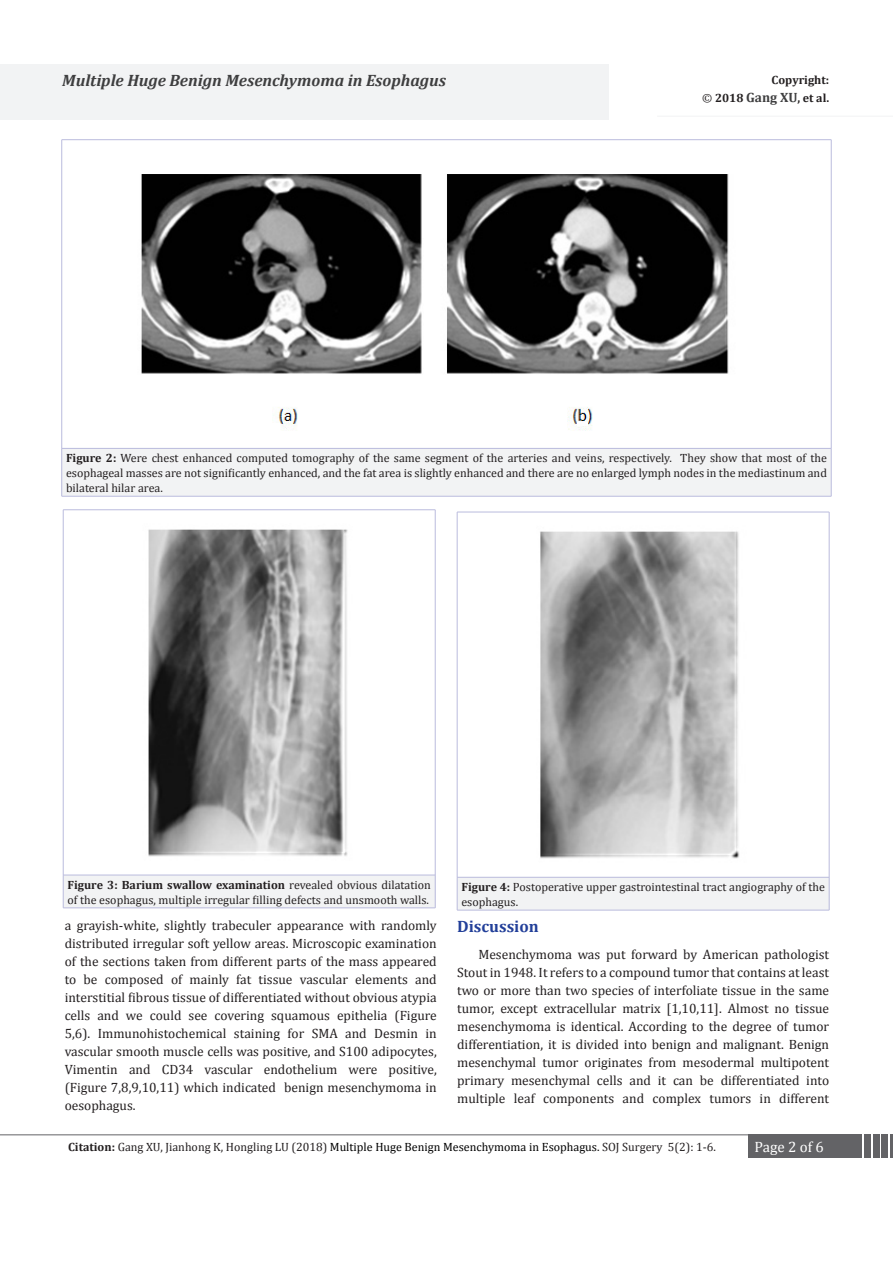
<style>
.page{position:relative;width:893px;height:1263px;background:#fff}
.page>*{position:absolute;margin:0;border:0;box-sizing:border-box;transform-origin:0 0}
.t1{font:italic 700 16.5px "Cambria";color:#3e3e3f}
.List_Paragraph{font:700 16.5px "Cambria";color:#223f99}
.t2{font:15px "Cambria";color:#fff}
.List_Paragraph-2{font:13.5px/18px "Cambria";color:#231f20;text-align:justify}
.t3{font:12px/15px "Cambria";color:#231f20}
.t4{font:700 12px/18px "Cambria";color:#231f20;text-align:right}
.s1{font-weight:400}
.s2{font-size:13.5px;color:#3e3e3f}
.s3{font-weight:700}
.s4{color:#000}
</style>
<div class="page">
<hr style="left:0;top:1134px;width:749px;height:1px;background:#636366">
<div style="left:748px;top:1134px;width:114px;height:24px;background:#636366"></div>
<div style="left:864px;top:1134px;width:7px;height:24px;background:#636366"></div>
<div style="left:873px;top:1134px;width:6px;height:24px;background:#636366"></div>
<div style="left:881px;top:1134px;width:7px;height:24px;background:#636366"></div>
<hr style="left:890px;top:1134px;width:3px;height:24px;background:#636366">
<div style="left:0;top:64px;width:609px;height:56px;background:#f2f3f4"></div>
<hr style="left:657px;top:116px;width:236px;height:1px;background:#f2f3f4">
<div style="left:62px;top:448px;width:769px;height:48px;background:#f2f3f4"></div>
<hr style="left:62px;top:139px;width:769px;height:1px;background:#babbdd">
<hr style="left:61px;top:140px;width:1px;height:308px;background:#babbdd">
<hr style="left:831px;top:140px;width:1px;height:308px;background:#babbdd">
<hr style="left:62px;top:448px;width:769px;height:1px;background:#babbdd">
<hr style="left:61px;top:448px;width:1px;height:48px;background:#babbdd">
<hr style="left:831px;top:448px;width:1px;height:48px;background:#babbdd">
<hr style="left:62px;top:496px;width:769px;height:1px;background:#babbdd">
<img style="left:141px;top:174px;width:588px;height:257px">
<div style="left:63px;top:875px;width:372px;height:33px;background:#f2f3f4"></div>
<hr style="left:63px;top:509px;width:372px;height:1px;background:#babbdd">
<hr style="left:63px;top:510px;width:1px;height:365px;background:#babbdd">
<hr style="left:435px;top:510px;width:1px;height:365px;background:#babbdd">
<hr style="left:63px;top:875px;width:372px;height:1px;background:#babbdd">
<hr style="left:63px;top:875px;width:1px;height:33px;background:#babbdd">
<hr style="left:435px;top:875px;width:1px;height:33px;background:#babbdd">
<hr style="left:63px;top:908px;width:372px;height:1px;background:#babbdd">
<img style="left:148px;top:529px;width:200px;height:328px">
<div style="left:457px;top:877px;width:372px;height:33px;background:#f2f3f4"></div>
<hr style="left:457px;top:512px;width:372px;height:1px;background:#babbdd">
<hr style="left:457px;top:512px;width:1px;height:365px;background:#babbdd">
<hr style="left:829px;top:512px;width:1px;height:365px;background:#babbdd">
<hr style="left:457px;top:877px;width:372px;height:1px;background:#babbdd">
<hr style="left:457px;top:877px;width:1px;height:33px;background:#babbdd">
<hr style="left:829px;top:877px;width:1px;height:33px;background:#babbdd">
<hr style="left:457px;top:910px;width:372px;height:1px;background:#babbdd">
<img style="left:540px;top:531px;width:200px;height:328px">
<svg style="left:577px;top:423px;width:11px;height:3px"></svg>
<p class="t1" style="left:62px;top:68px;width:385px">Multiple Huge Benign Mesenchymoma in Esophagus</p>
<p class="t4" style="left:702px;top:70px;width:129px">Copyright:<br><span class="s1">©</span> 2018 <span class="s2">Gang XU</span>, et al.</p>
<p class="t3" style="left:66px;top:450px;width:762px;text-align:justify"><span class="s3">Figure 2:</span> Were chest enhanced computed tomography of the same segment of the arteries and veins, respectively. They show that most of the esophageal masses are not significantly enhanced, and the fat area is slightly enhanced and there are no enlarged lymph nodes in the mediastinum and bilateral hilar area.</p>
<p class="t3" style="left:67px;top:877px;width:365px"><span class="s3">Figure 3: Barium swallow examination</span> revealed obvious dilatation of the esophagus, multiple irregular filling defects and unsmooth walls.</p>
<p class="t3" style="left:461px;top:879px;width:365px"><span class="s3">Figure 4:</span> Postoperative upper gastrointestinal tract angiography of the esophagus.</p>
<p class="List_Paragraph-2" style="left:65px;top:916px;width:374px">a grayish-white, slightly trabeculer appearance with randomly distributed irregular soft yellow areas. Microscopic examination of the sections taken from different parts of the mass appeared to be composed of mainly fat tissue vascular elements and interstitial fibrous tissue of differentiated without obvious atypia cells and we could see covering squamous epithelia (Figure 5,6). Immunohistochemical staining for SMA and Desmin in vascular smooth muscle cells was positive, and S100 adipocytes, Vimentin and CD34 vascular endothelium were positive, (Figure 7,8,9,10,11) which indicated benign mesenchymoma in oesophagus.</p>
<p class="List_Paragraph" style="left:457px;top:915px;width:83px">Discussion</p>
<p class="List_Paragraph-2" style="left:457px;top:945px;width:374px;text-indent:21px">Mesenchymoma was put forward by American pathologist Stout in 1948. It refers to a compound tumor that contains at least two or more than two species of interfoliate tissue in the same tumor, except extracellular matrix [1,10,11]. Almost no tissue mesenchymoma is identical. According to the degree of tumor differentiation, it is divided into benign and malignant. Benign mesenchymal tumor originates from mesodermal multipotent primary mesenchymal cells and it can be differentiated into multiple leaf components and complex tumors in different</p>
<p class="t3" style="left:68px;top:1139px;width:649px"><span class="s3">Citation:</span> Gang XU, Jianhong K, Hongling LU (2018) <span class="s4">Multiple Huge Benign Mesenchymoma in Esophagus.</span> SOJ Surgery 5(2): 1-6.</p>
<p class="t2" style="left:754px;top:1138px;width:71px">Page 2 of 6</p>
</div>
